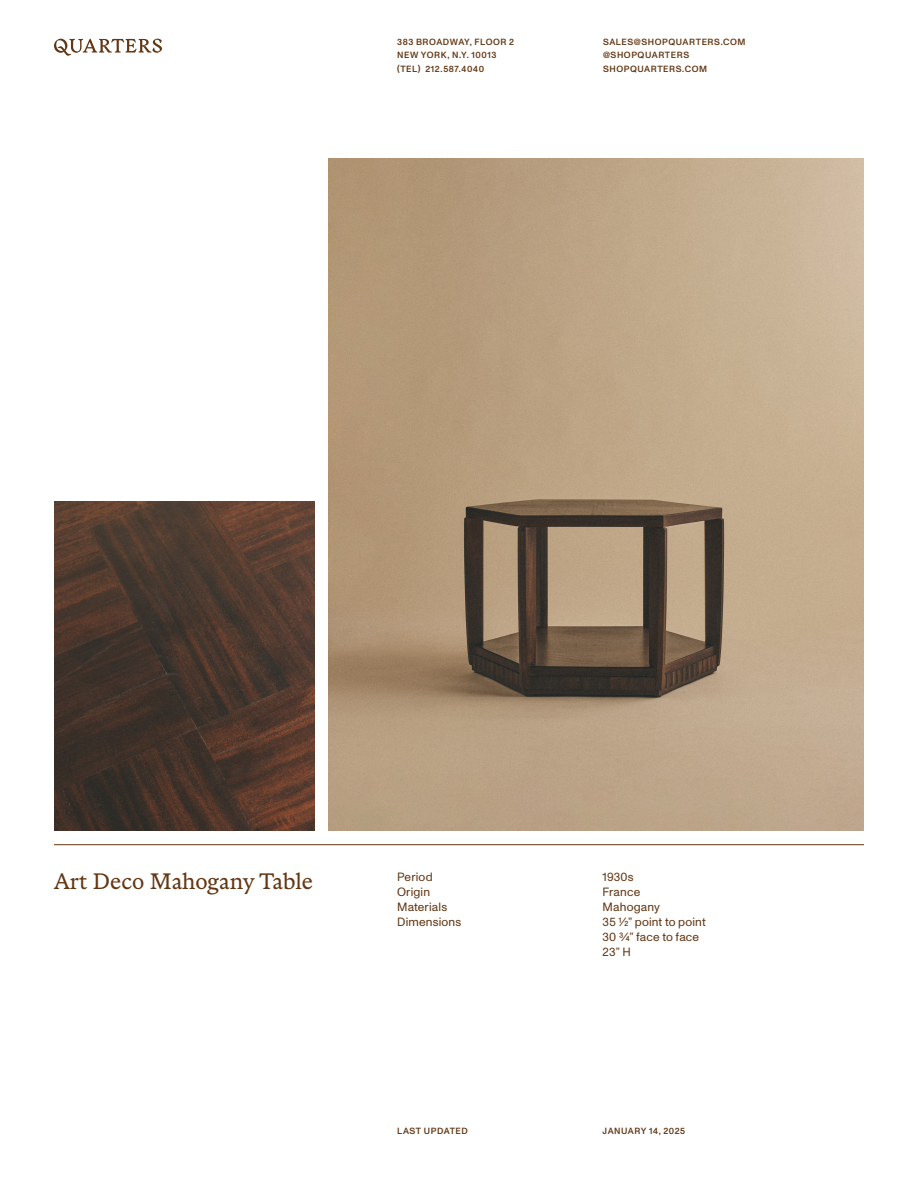
<style>
.page{position:relative;width:918px;height:1188px;background:#fff}
.page>*{position:absolute;margin:0;border:0;box-sizing:border-box;transform-origin:0 0}
.t1{font:24px "ABC Marist";color:#633713}
.t2{font:12px "ABC Monument Grotesk";letter-spacing:.015em;color:#633713}
.t3{font:500 9px/13.5px "ABC Monument Grotesk";letter-spacing:.065em;color:#633713}
</style>
<div class="page">
<hr style="left:54px;top:844px;width:810px;height:1px;background:#633713">
<img style="left:54px;top:501px;width:261px;height:329px">
<img style="left:328px;top:158px;width:536px;height:672px">
<svg style="left:54px;top:39px;width:108px;height:17px"></svg>
<p class="t3" style="left:397px;top:35px;width:119px">383 BROADWAY, FLOOR 2<br>NEW YORK, N.Y. 10013 (TEL) 212.587.4040</p>
<p class="t3" style="left:603px;top:35px;width:144px">SALES@SHOPQUARTERS.COM @SHOPQUARTERS<br>SHOPQUARTERS.COM</p>
<p class="t1" style="left:54px;top:867px;width:261px">Art Deco Mahogany Table</p>
<p class="t2" style="left:397px;top:869px;width:37px">Period</p>
<p class="t2" style="left:603px;top:869px;width:33px">1930s</p>
<p class="t2" style="left:397px;top:884px;width:34px">Origin</p>
<p class="t2" style="left:603px;top:884px;width:39px">France</p>
<p class="t2" style="left:397px;top:899px;width:52px">Materials</p>
<p class="t2" style="left:603px;top:899px;width:59px">Mahogany</p>
<p class="t2" style="left:397px;top:914px;width:66px">Dimensions</p>
<p class="t2" style="left:603px;top:914px;width:105px">35 ½” point to point</p>
<p class="t2" style="left:603px;top:929px;width:98px">30 ¾” face to face</p>
<p class="t2" style="left:603px;top:944px;width:30px">23” H</p>
<p class="t3" style="left:397px;top:1124px;width:72px">LAST UPDATED</p>
<p class="t3" style="left:603px;top:1124px;width:84px">JANUARY 14, 2025</p>
</div>
